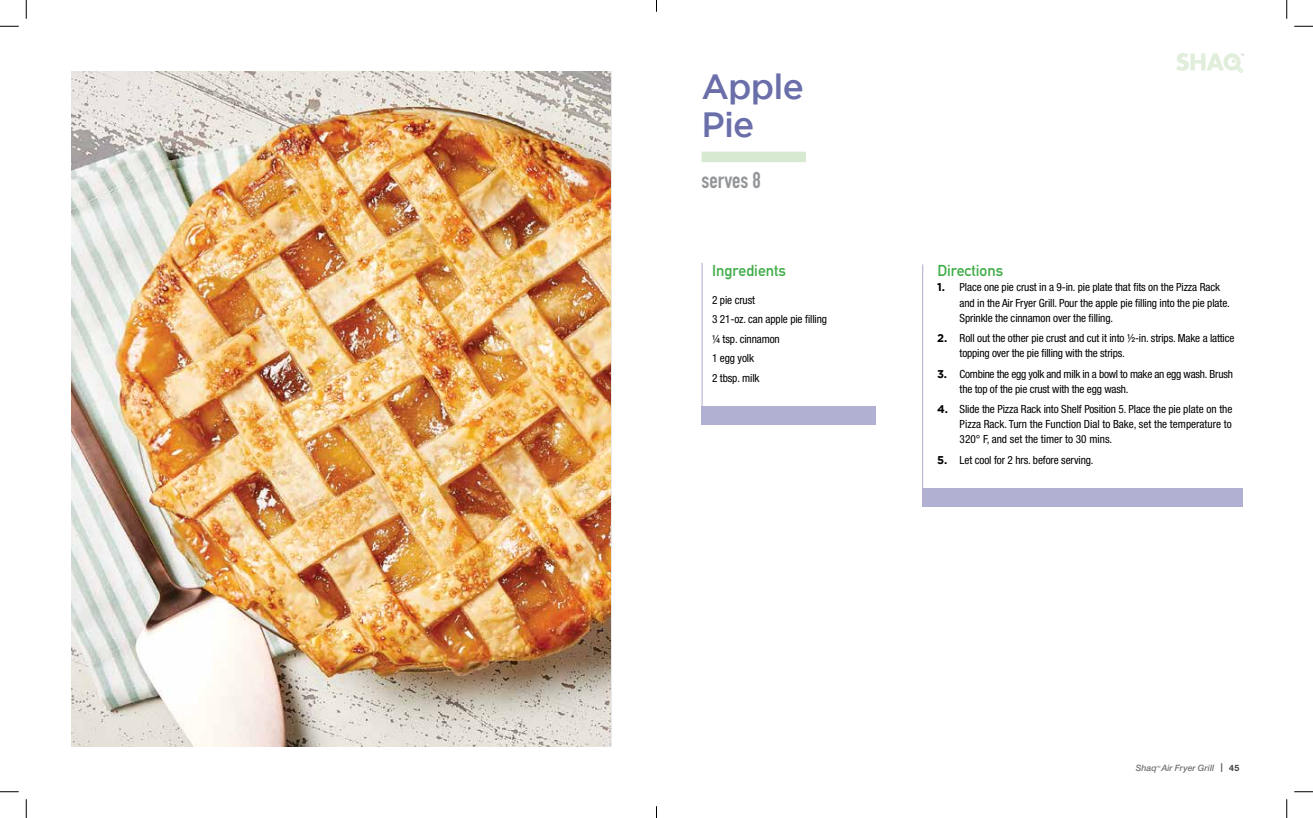
<style>
.page{position:relative;width:1313px;height:818px;background:#fff}
.page>*{position:absolute;margin:0;border:0;box-sizing:border-box;transform-origin:0 0}
.t1{font:500 35px/38px "Gotham";letter-spacing:-.025em;color:#6a6faa}
.t2{font:700 22.5px "DIN Condensed";color:#939598}
.t3{font:700 15.62px "DIN Alternate";color:#41ad49}
.t4{font:condensed 11.25px/15px "Helvetica Neue LT Std";letter-spacing:-.01em;color:#000}
.t5{font:italic 500 8.75px "Helvetica Neue LT Std";letter-spacing:.005em;color:#727476}
.s1{font-family:"Gotham";font-weight:700;font-stretch:normal}
.s2{font-weight:700;color:#414042}
.s3{font-weight:700;font-style:normal;color:#414042}
</style>
<div class="page">
<svg style="left:1176px;top:53px;width:68px;height:20px"></svg>
<hr style="left:922px;top:264px;width:1px;height:237px;background:#b1b0d2">
<div style="left:922px;top:487px;width:320px;height:19px;background:#b1b0d2"></div>
<hr style="left:701px;top:262px;width:1px;height:158px;background:#b1b0d2">
<div style="left:701px;top:406px;width:174px;height:19px;background:#b1b0d2"></div>
<div style="left:701px;top:152px;width:105px;height:10px;background:#d8e9d2"></div>
<img style="left:71px;top:71px;width:539px;height:675px">
<svg style="left:0;top:25px;width:19px;height:2px"></svg>
<svg style="left:1294px;top:25px;width:18px;height:2px"></svg>
<svg style="left:0;top:791px;width:19px;height:1px"></svg>
<svg style="left:1294px;top:791px;width:18px;height:1px"></svg>
<svg style="left:25px;top:0;width:2px;height:19px"></svg>
<svg style="left:25px;top:799px;width:2px;height:19px"></svg>
<svg style="left:1286px;top:0;width:1px;height:19px"></svg>
<svg style="left:1286px;top:799px;width:1px;height:19px"></svg>
<svg style="left:656px;top:806px;width:1px;height:12px"></svg>
<h1 class="t1" style="left:701px;top:68px;width:104px">Apple<br>Pie</h1>
<h2 class="t2" style="left:701px;top:165px;width:61px">serves 8</h2>
<h3 class="t3" style="left:712px;top:259px;width:76px">Ingredients</h3>
<h3 class="t3" style="left:937px;top:259px;width:67px">Directions</h3>
<p class="t4" style="left:712px;top:290px;width:116px;line-height:19.4px">2 pie crust<br>3 21-oz. can apple pie filling ¼ tsp. cinnamon<br>1 egg yolk<br>2 tbsp. milk</p>
<p class="t4" style="left:959px;top:280px;width:272px;text-indent:-22px"><span class="s1">1.</span> Place one pie crust in a 9-in. pie plate that fits on the Pizza Rack and in the Air Fryer Grill. Pour the apple pie filling into the pie plate.<br>Sprinkle the cinnamon over the filling.</p>
<p class="t4" style="left:959px;top:330px;width:276px;text-indent:-22px"><span class="s1">2.</span> Roll out the other pie crust and cut it into ½-in. strips. Make a lattice topping over the pie filling with the strips.</p>
<p class="t4" style="left:959px;top:366px;width:275px;text-indent:-22px"><span class="s1">3.</span> Combine the egg yolk and milk in a bowl to make an egg wash. Brush the top of the pie crust with the egg wash.</p>
<p class="t4" style="left:959px;top:402px;width:274px;text-align:justify;text-indent:-22px"><span class="s1">4.</span> Slide the Pizza Rack into Shelf Position 5. Place the pie plate on the Pizza Rack. Turn the Function Dial to Bake, set the temperature to 320° F, and set the timer to 30 mins.</p>
<p class="t4" style="left:937px;top:452px;width:158px"><span class="s1">5.</span> Let cool for 2 hrs. before serving.</p>
<p class="t5" style="left:1135px;top:763px;width:105px">Shaq<sup>™</sup> Air Fryer Grill <span class="s2">|</span> <span class="s3">45</span></p>
</div>
